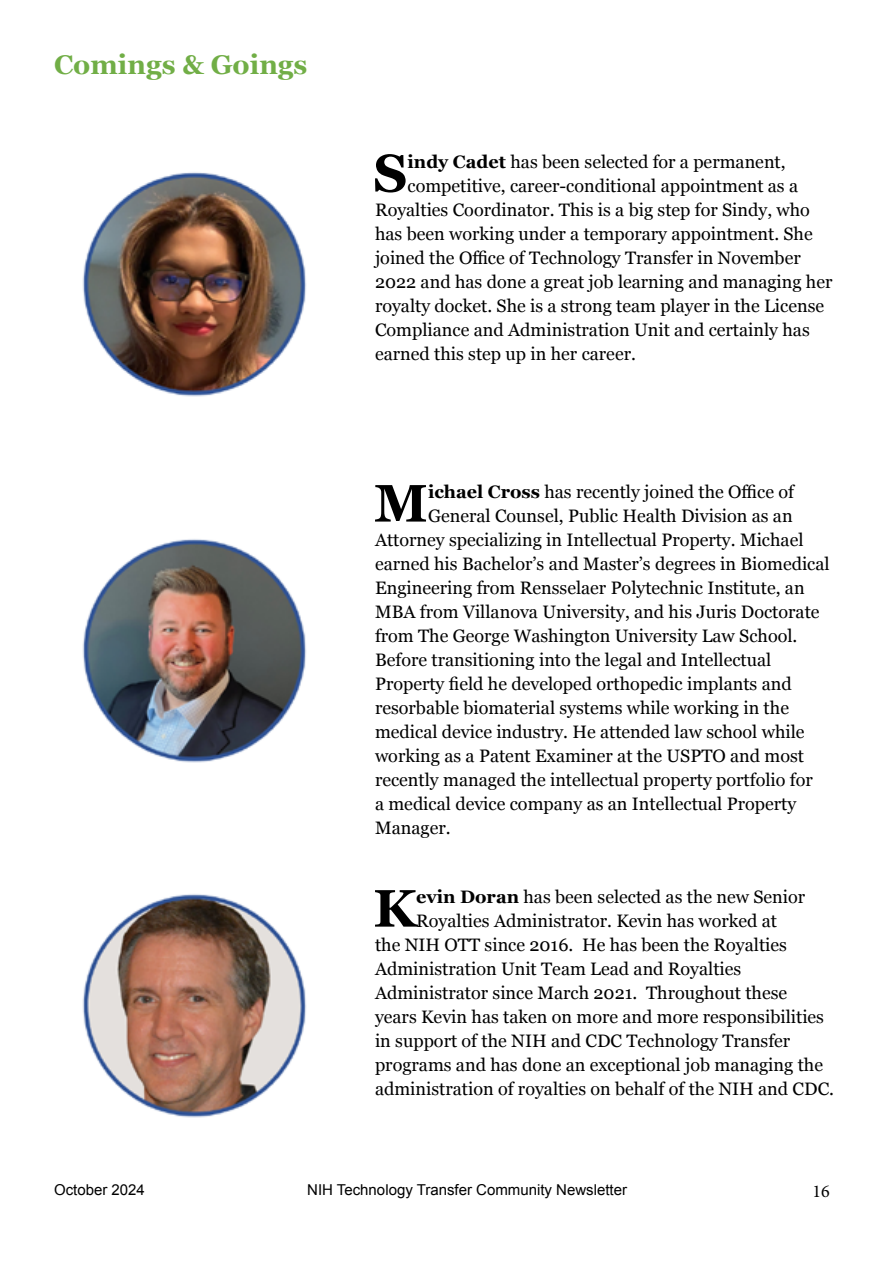
<style>
.page{position:relative;width:893px;height:1263px;background:#fff}
.page>*{position:absolute;margin:0;border:0;box-sizing:border-box;transform-origin:0 0}
.t1{font:700 52.65px "Georgia";color:#000}
.t2{font:700 27px "Georgia";color:#71ae46}
.t3{font:18px "Georgia";color:#000}
.t4{font:18px "Minion Pro";color:#000}
.t5{font:15px "Arial";color:#000}
.s1{font-weight:700}
</style>
<div class="page">
<img style="left:82px;top:172px;width:224px;height:225px">
<img style="left:82px;top:539px;width:224px;height:224px">
<img style="left:82px;top:894px;width:224px;height:224px">
<h2 class="t2" style="left:54px;top:45px;width:255px">Comings &amp; Goings</h2>
<h1 class="t1" style="left:373px;top:134px;width:36px">S</h1>
<p class="t3" style="left:408px;top:148px;width:380px"><span class="s1">indy Cadet</span> has been selected for a permanent,</p>
<p class="t3" style="left:408px;top:172px;width:392px">competitive, career-conditional appointment as a</p>
<p class="t3" style="left:375px;top:196px;width:436px">Royalties Coordinator. This is a big step for Sindy, who</p>
<p class="t3" style="left:375px;top:220px;width:439px">has been working under a temporary appointment. She</p>
<p class="t3" style="left:375px;top:244px;width:427px">joined the Office of Technology Transfer in November</p>
<p class="t3" style="left:375px;top:268px;width:459px">2022 and has done a great job learning and managing her</p>
<p class="t3" style="left:375px;top:292px;width:451px">royalty docket. She is a strong team player in the License</p>
<p class="t3" style="left:375px;top:316px;width:436px">Compliance and Administration Unit and certainly has</p>
<p class="t3" style="left:375px;top:340px;width:262px">earned this step up in her career.</p>
<h1 class="t1" style="left:374px;top:464px;width:55px">M</h1>
<p class="t3" style="left:428px;top:478px;width:367px"><span class="s1">ichael Cross</span> has recently joined the Office of</p>
<p class="t3" style="left:428px;top:502px;width:366px">General Counsel, Public Health Division as an</p>
<p class="t3" style="left:375px;top:526px;width:430px">Attorney specializing in Intellectual Property. Michael</p>
<p class="t3" style="left:375px;top:550px;width:456px">earned his Bachelor’s and Master’s degrees in Biomedical</p>
<p class="t3" style="left:375px;top:574px;width:431px">Engineering from Rensselaer Polytechnic Institute, an</p>
<p class="t3" style="left:375px;top:598px;width:446px">MBA from Villanova University, and his Juris Doctorate</p>
<p class="t3" style="left:375px;top:622px;width:424px">from The George Washington University Law School.</p>
<p class="t3" style="left:375px;top:646px;width:398px">Before transitioning into the legal and Intellectual</p>
<p class="t3" style="left:375px;top:670px;width:418px">Property field he developed orthopedic implants and</p>
<p class="t3" style="left:375px;top:694px;width:415px">resorbable biomaterial systems while working in the</p>
<p class="t3" style="left:375px;top:718px;width:431px">medical device industry. He attended law school while</p>
<p class="t3" style="left:375px;top:742px;width:431px">working as a Patent Examiner at the USPTO and most</p>
<p class="t3" style="left:375px;top:766px;width:439px">recently managed the intellectual property portfolio for</p>
<p class="t3" style="left:375px;top:790px;width:423px">a medical device company as an Intellectual Property</p>
<p class="t3" style="left:375px;top:814px;width:77px">Manager.</p>
<h1 class="t1" style="left:373px;top:869px;width:45px">K</h1>
<p class="t3" style="left:416px;top:883px;width:390px"><span class="s1">evin Doran</span> has been selected as the new Senior</p>
<p class="t3" style="left:416px;top:907px;width:362px">Royalties Administrator. Kevin has worked at</p>
<p class="t3" style="left:375px;top:931px;width:413px">the NIH OTT since 2016. He has been the Royalties</p>
<p class="t3" style="left:375px;top:955px;width:368px">Administration Unit Team Lead and Royalties</p>
<p class="t3" style="left:375px;top:979px;width:414px">Administrator since March 2021. Throughout these</p>
<p class="t3" style="left:375px;top:1003px;width:451px">years Kevin has taken on more and more responsibilities</p>
<p class="t3" style="left:375px;top:1027px;width:417px">in support of the NIH and CDC Technology Transfer</p>
<p class="t3" style="left:375px;top:1051px;width:450px">programs and has done an exceptional job managing the</p>
<p class="t3" style="left:375px;top:1075px;width:460px">administration of royalties on behalf of the NIH and CDC.</p>
<p class="t5" style="left:54px;top:1179px;width:92px">October 2024</p>
<p class="t5" style="left:307px;top:1179px;width:321px">NIH Technology Transfer Community Newsletter</p>
<p class="t4" style="left:813px;top:1179px;width:19px">16</p>
</div>
